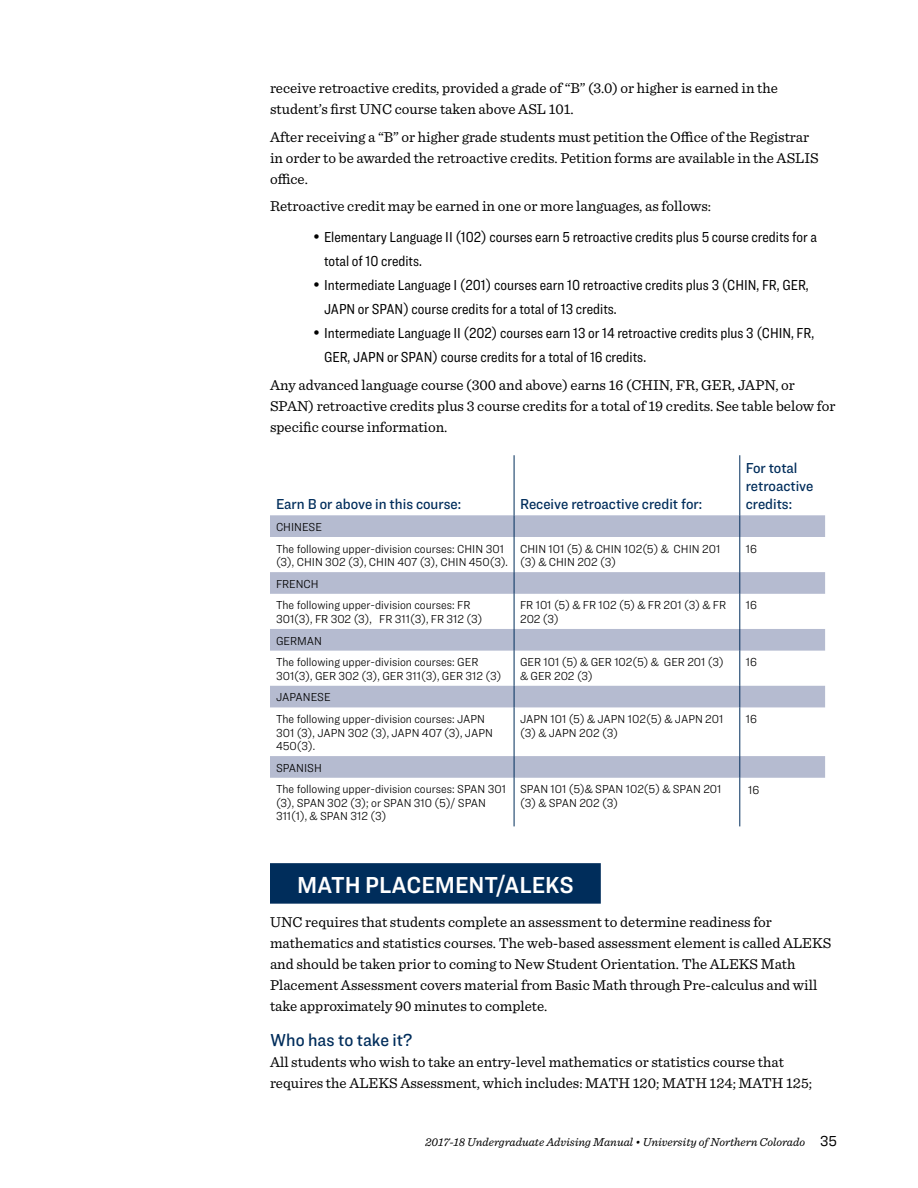
<style>
.page{position:relative;width:918px;height:1188px;background:#fff}
.page>*{position:absolute;margin:0;border:0;box-sizing:border-box;transform-origin:0 0}
.t1{font:24px "Ringside Narrow Semi";color:#fff}
.t2{font:500 18px "Ringside Narrow";color:#002d5b}
.t3{font:15px/21px "Sentinel";color:#000}
.t4{font:15px/24px "Ringside Condensed";color:#000}
.t5{font:500 15px/18px "Ringside Narrow";color:#002d5b}
.t6{font:300 12px/13.5px "Ringside Narrow";color:#000}
.t7{font:italic 12px "Sentinel";color:#000}
.s1{font-family:"Ringside Narrow";font-style:normal;font-size:15px}
</style>
<div class="page">
<div style="left:270px;top:863px;width:331px;height:41px;background:#002d5b"></div>
<svg style="left:270px;top:515px;width:555px;height:263px"></svg>
<hr style="left:514px;top:455px;width:1px;height:60px;background:#002d5b">
<hr style="left:739px;top:455px;width:1px;height:60px;background:#002d5b">
<svg style="left:514px;top:515px;width:1px;height:22px"></svg>
<svg style="left:739px;top:515px;width:1px;height:22px"></svg>
<hr style="left:514px;top:537px;width:1px;height:35px;background:#002d5b">
<hr style="left:739px;top:537px;width:1px;height:35px;background:#002d5b">
<svg style="left:514px;top:572px;width:1px;height:22px"></svg>
<svg style="left:739px;top:572px;width:1px;height:22px"></svg>
<hr style="left:514px;top:594px;width:1px;height:35px;background:#002d5b">
<hr style="left:739px;top:594px;width:1px;height:35px;background:#002d5b">
<svg style="left:514px;top:629px;width:1px;height:22px"></svg>
<svg style="left:739px;top:629px;width:1px;height:22px"></svg>
<hr style="left:514px;top:651px;width:1px;height:35px;background:#002d5b">
<hr style="left:739px;top:651px;width:1px;height:35px;background:#002d5b">
<svg style="left:514px;top:686px;width:1px;height:21px"></svg>
<svg style="left:739px;top:686px;width:1px;height:21px"></svg>
<hr style="left:514px;top:707px;width:1px;height:49px;background:#002d5b">
<hr style="left:739px;top:707px;width:1px;height:49px;background:#002d5b">
<svg style="left:514px;top:756px;width:1px;height:22px"></svg>
<svg style="left:739px;top:756px;width:1px;height:22px"></svg>
<hr style="left:514px;top:778px;width:1px;height:48px;background:#002d5b">
<hr style="left:739px;top:778px;width:1px;height:48px;background:#002d5b">
<p class="t3" style="left:270px;top:77px;width:509px">receive retroactive credits, provided a grade of “B” (3.0) or higher is earned in the student’s first UNC course taken above ASL 101.</p>
<p class="t3" style="left:270px;top:125px;width:550px">After receiving a “B” or higher grade students must petition the Office of the Registrar in order to be awarded the retroactive credits. Petition forms are available in the ASLIS office.</p>
<p class="t3" style="left:270px;top:195px;width:443px">Retroactive credit may be earned in one or more languages, as follows:</p>
<p class="t4" style="left:324px;top:225px;width:494px;text-indent:-11px">• Elementary Language II (102) courses earn 5 retroactive credits plus 5 course credits for a total of 10 credits.</p>
<p class="t4" style="left:324px;top:273px;width:486px;text-indent:-11px">• Intermediate Language I (201) courses earn 10 retroactive credits plus 3 (CHIN, FR, GER,<br>JAPN or SPAN) course credits for a total of 13 credits.</p>
<p class="t4" style="left:324px;top:321px;width:492px;text-indent:-11px">• Intermediate Language II (202) courses earn 13 or 14 retroactive credits plus 3 (CHIN, FR,<br>GER, JAPN or SPAN) course credits for a total of 16 credits.</p>
<p class="t3" style="left:270px;top:374px;width:567px">Any advanced language course (300 and above) earns 16 (CHIN, FR, GER, JAPN, or<br>SPAN) retroactive credits plus 3 course credits for a total of 19 credits. See table below for specific course information.</p>
<p class="t5" style="left:276px;top:495px;width:187px">Earn B or above in this course:</p>
<p class="t5" style="left:520px;top:495px;width:184px">Receive retroactive credit for:</p>
<p class="t5" style="left:746px;top:459px;width:69px">For total retroactive credits:</p>
<p class="t6" style="left:276px;top:516px;width:229px;line-height:21.6px">CHINESE<br>The following upper-division courses: CHIN 301</p>
<p class="t6" style="left:276px;top:555px;width:234px">(3), CHIN 302 (3), CHIN 407 (3), CHIN 450(3).</p>
<p class="t6" style="left:276px;top:573px;width:196px;line-height:21.6px">FRENCH<br>The following upper-division courses: FR</p>
<p class="t6" style="left:276px;top:612px;width:208px">301(3), FR 302 (3), FR 311(3), FR 312 (3)</p>
<p class="t6" style="left:276px;top:630px;width:204px;line-height:21.6px">GERMAN<br>The following upper-division courses: GER</p>
<p class="t6" style="left:276px;top:669px;width:227px">301(3), GER 302 (3), GER 311(3), GER 312 (3)</p>
<p class="t6" style="left:276px;top:686px;width:211px;line-height:21.6px">JAPANESE<br>The following upper-division courses: JAPN</p>
<p class="t6" style="left:276px;top:726px;width:218px">301 (3), JAPN 302 (3), JAPN 407 (3), JAPN<br>450(3).</p>
<p class="t6" style="left:276px;top:757px;width:232px;line-height:21.6px">SPANISH<br>The following upper-division courses: SPAN 301</p>
<p class="t6" style="left:276px;top:796px;width:212px">(3), SPAN 302 (3); or SPAN 310 (5)/ SPAN<br>311(1), &amp; SPAN 312 (3)</p>
<p class="t6" style="left:520px;top:542px;width:202px">CHIN 101 (5) &amp; CHIN 102(5) &amp; CHIN 201 (3) &amp; CHIN 202 (3)</p>
<p class="t6" style="left:746px;top:542px;width:13px">16</p>
<p class="t6" style="left:520px;top:598px;width:208px">FR 101 (5) &amp; FR 102 (5) &amp; FR 201 (3) &amp; FR<br>202 (3)</p>
<p class="t6" style="left:746px;top:598px;width:13px">16</p>
<p class="t6" style="left:520px;top:655px;width:205px">GER 101 (5) &amp; GER 102(5) &amp; GER 201 (3) &amp; GER 202 (3)</p>
<p class="t6" style="left:746px;top:655px;width:13px">16</p>
<p class="t6" style="left:520px;top:712px;width:205px">JAPN 101 (5) &amp; JAPN 102(5) &amp; JAPN 201 (3) &amp; JAPN 202 (3)</p>
<p class="t6" style="left:746px;top:712px;width:13px">16</p>
<p class="t6" style="left:520px;top:782px;width:203px">SPAN 101 (5)&amp; SPAN 102(5) &amp; SPAN 201 (3) &amp; SPAN 202 (3)</p>
<p class="t6" style="left:748px;top:783px;width:13px">16</p>
<h1 class="t1" style="left:297px;top:868px;width:278px">MATH PLACEMENT/ALEKS</h1>
<p class="t3" style="left:270px;top:911px;width:563px">UNC requires that students complete an assessment to determine readiness for mathematics and statistics courses. The web-based assessment element is called ALEKS and should be taken prior to coming to New Student Orientation. The ALEKS Math Placement Assessment covers material from Basic Math through Pre-calculus and will take approximately 90 minutes to complete.</p>
<p class="t2" style="left:270px;top:1028px;width:144px">Who has to take it?</p>
<p class="t3" style="left:270px;top:1051px;width:544px">All students who wish to take an entry-level mathematics or statistics course that requires the ALEKS Assessment, which includes: MATH 120; MATH 124; MATH 125;</p>
<p class="t7" style="left:425px;top:1133px;width:413px">2017-18 Undergraduate Advising Manual • University of Northern Colorado <span class="s1">35</span></p>
</div>
